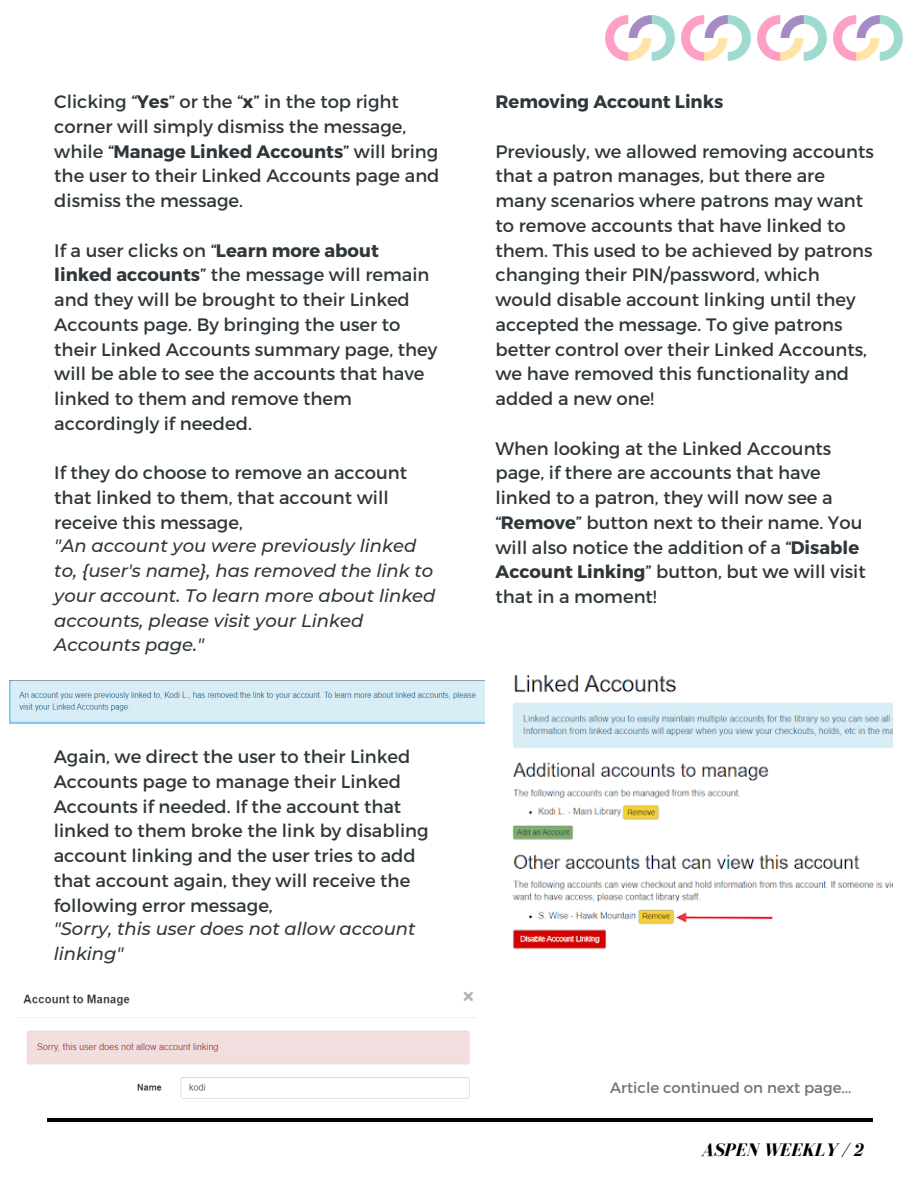
<style>
.page{position:relative;width:918px;height:1188px;background:#fff}
.page>*{position:absolute;margin:0;border:0;box-sizing:border-box;transform-origin:0 0}
.t1{font:italic 700 18.75px "Bodoni FLF";color:#000}
.t2{font:18px/24.8px "Montserrat";color:#2f373b}
.t3{font:italic 500 18px/24.8px "Montserrat";color:#2f373b}
.t4{font:700 18px "Montserrat";color:#2f373b}
.t5{font:15px "Montserrat";color:#737373}
.s1{font-weight:700}
</style>
<div class="page">
<hr style="left:47px;top:1118px;width:826px;height:4px;background:#000">
<img style="left:9px;top:681px;width:476px;height:43px">
<img style="left:18px;top:991px;width:459px;height:108px">
<img style="left:513px;top:675px;width:379px;height:274px">
<img style="left:606px;top:15px;width:68px;height:45px">
<img style="left:682px;top:15px;width:68px;height:45px">
<img style="left:758px;top:15px;width:68px;height:45px">
<img style="left:834px;top:15px;width:68px;height:45px">
<p class="t2" style="left:54px;top:88px;width:387px">Clicking “<span class="s1">Yes</span>” or the “<span class="s1">x</span>” in the top right corner will simply dismiss the message, while “<span class="s1">Manage Linked Accounts</span>” will bring the user to their Linked Accounts page and dismiss the message.</p>
<p class="t2" style="left:54px;top:237px;width:385px">If a user clicks on “<span class="s1">Learn more about linked accounts</span>” the message will remain and they will be brought to their Linked Accounts page. By bringing the user to their Linked Accounts summary page, they will be able to see the accounts that have linked to them and remove them accordingly if needed.</p>
<p class="t2" style="left:54px;top:460px;width:354px">If they do choose to remove an account that linked to them, that account will receive this message,</p>
<p class="t3" style="left:54px;top:534px;width:383px">"An account you were previously linked to, {user's name}, has removed the link to your account. To learn more about linked accounts, please visit your Linked Accounts page."</p>
<p class="t2" style="left:54px;top:743px;width:376px">Again, we direct the user to their Linked Accounts page to manage their Linked Accounts if needed. If the account that linked to them broke the link by disabling account linking and the user tries to add that account again, they will receive the following error message,</p>
<p class="t3" style="left:54px;top:916px;width:363px">"Sorry, this user does not allow account linking"</p>
<p class="t4" style="left:496px;top:90px;width:229px">Removing Account Links</p>
<p class="t2" style="left:496px;top:138px;width:380px">Previously, we allowed removing accounts that a patron manages, but there are many scenarios where patrons may want to remove accounts that have linked to them. This used to be achieved by patrons changing their PIN/password, which would disable account linking until they accepted the message. To give patrons better control over their Linked Accounts, we have removed this functionality and added a new one!</p>
<p class="t2" style="left:496px;top:435px;width:372px">When looking at the Linked Accounts page, if there are accounts that have linked to a patron, they will now see a “<span class="s1">Remove</span>” button next to their name. You will also notice the addition of a “<span class="s1">Disable Account Linking</span>” button, but we will visit that in a moment!</p>
<p class="t5" style="left:610px;top:1078px;width:243px">Article continued on next page...</p>
<p class="t1" style="left:701px;top:1140px;width:165px">ASPEN WEEKLY / 2</p>
</div>
